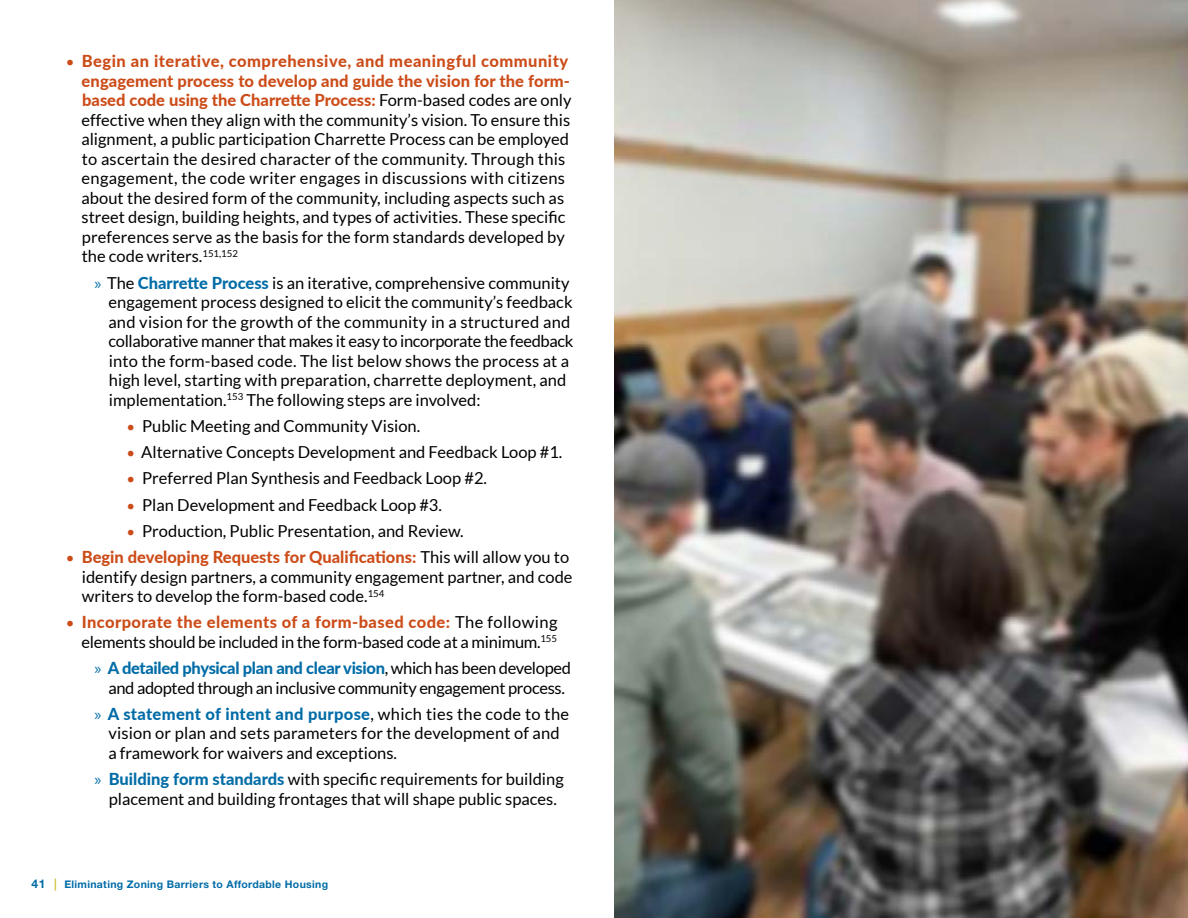
<style>
.page{position:relative;width:1188px;height:918px;background:#fff}
.page>*{position:absolute;margin:0;border:0;box-sizing:border-box;transform-origin:0 0}
.Body_bullets{font:16.5px/19.5px "Lato";color:#000}
.body_sub_bullets{font:16.5px/19.5px "Lato";color:#000}
.body_sub_bullets-2{font:16.5px/19.5px "Lato";letter-spacing:-.02em;color:#000;text-align:center}
.t1{font:700 10.5px "Helvetica Neue LT Std";letter-spacing:.03em;color:#006ca7}
.s1{font-size:15px;color:#cc4c19}
.s2{font-weight:800;color:#cc4c19}
.s3{font-family:"Myriad Pro";color:#006ca7}
.s4{font-weight:800;color:#006ca7}
.s5{font-size:12px}
.s6{font-size:12px;color:#cbc53f}
</style>
<div class="page">
<img style="left:614px;top:0;width:574px;height:918px">
<p class="Body_bullets" style="left:81px;top:51px;width:492px;text-indent:-16px"><span class="s1">•</span> <span class="s2">Begin an iterative, comprehensive, and meaningful community engagement process to develop and guide the vision for the form&shy;based code using the Charrette Process:</span> Form-based codes are only effective when they align with the community’s vision. To ensure this alignment, a public participation Charrette Process can be employed to ascertain the desired character of the community. Through this engagement, the code writer engages in discussions with citizens about the desired form of the community, including aspects such as street design, building heights, and types of activities. These specific preferences serve as the basis for the form standards developed by the code writers.<sup>151,152</sup></p>
<p class="body_sub_bullets" style="left:108px;top:273px;width:467px;text-indent:-14px"><span class="s3">»</span> The <span class="s4">Charrette Process</span> is an iterative, comprehensive community engagement process designed to elicit the community’s feedback and vision for the growth of the community in a structured and collaborative manner that makes it easy to incorporate the feedback into the form-based code. The list below shows the process at a high level, starting with preparation, charrette deployment, and implementation.<sup>153</sup> The following steps are involved:</p>
<p class="Body_bullets" style="left:127px;top:416px;width:294px"><span class="s1">•</span> Public Meeting and Community Vision.</p>
<p class="Body_bullets" style="left:127px;top:442px;width:436px"><span class="s1">•</span> Alternative Concepts Development and Feedback Loop #1.</p>
<p class="Body_bullets" style="left:127px;top:468px;width:361px"><span class="s1">•</span> Preferred Plan Synthesis and Feedback Loop #2.</p>
<p class="Body_bullets" style="left:127px;top:495px;width:316px"><span class="s1">•</span> Plan Development and Feedback Loop #3.</p>
<p class="Body_bullets" style="left:127px;top:521px;width:337px"><span class="s1">•</span> Production, Public Presentation, and Review.</p>
<p class="Body_bullets" style="left:82px;top:547px;width:492px;text-indent:-16px"><span class="s1">•</span> <span class="s2">Begin developing Requests for Qualifications:</span> This will allow you to identify design partners, a community engagement partner, and code writers to develop the form-based code.<sup>154</sup></p>
<p class="Body_bullets" style="left:66px;top:612px;width:493px;text-align:right"><span class="s1">•</span> <span class="s2">Incorporate the elements of a form-based code:</span> The following elements should be included in the form-based code at a minimum.<sup>155</sup></p>
<p class="body_sub_bullets-2" style="left:94px;top:658px;width:478px"><span class="s3">»</span> <span class="s4">A detailed physical plan and clear vision</span>, which has been developed and adopted through an inclusive community engagement process.</p>
<p class="body_sub_bullets" style="left:108px;top:704px;width:462px;text-indent:-14px"><span class="s3">»</span> <span class="s4">A statement of intent and purpose</span>, which ties the code to the vision or plan and sets parameters for the development of and a framework for waivers and exceptions.</p>
<p class="body_sub_bullets" style="left:94px;top:769px;width:471px;text-align:center"><span class="s3">»</span> <span class="s4">Building form standards</span> with specific requirements for building placement and building frontages that will shape public spaces.</p>
<p class="t1" style="left:32px;top:878px;width:298px"><span class="s5">41</span> <span class="s6">|</span> Eliminating Zoning Barriers to Affordable Housing</p>
</div>
